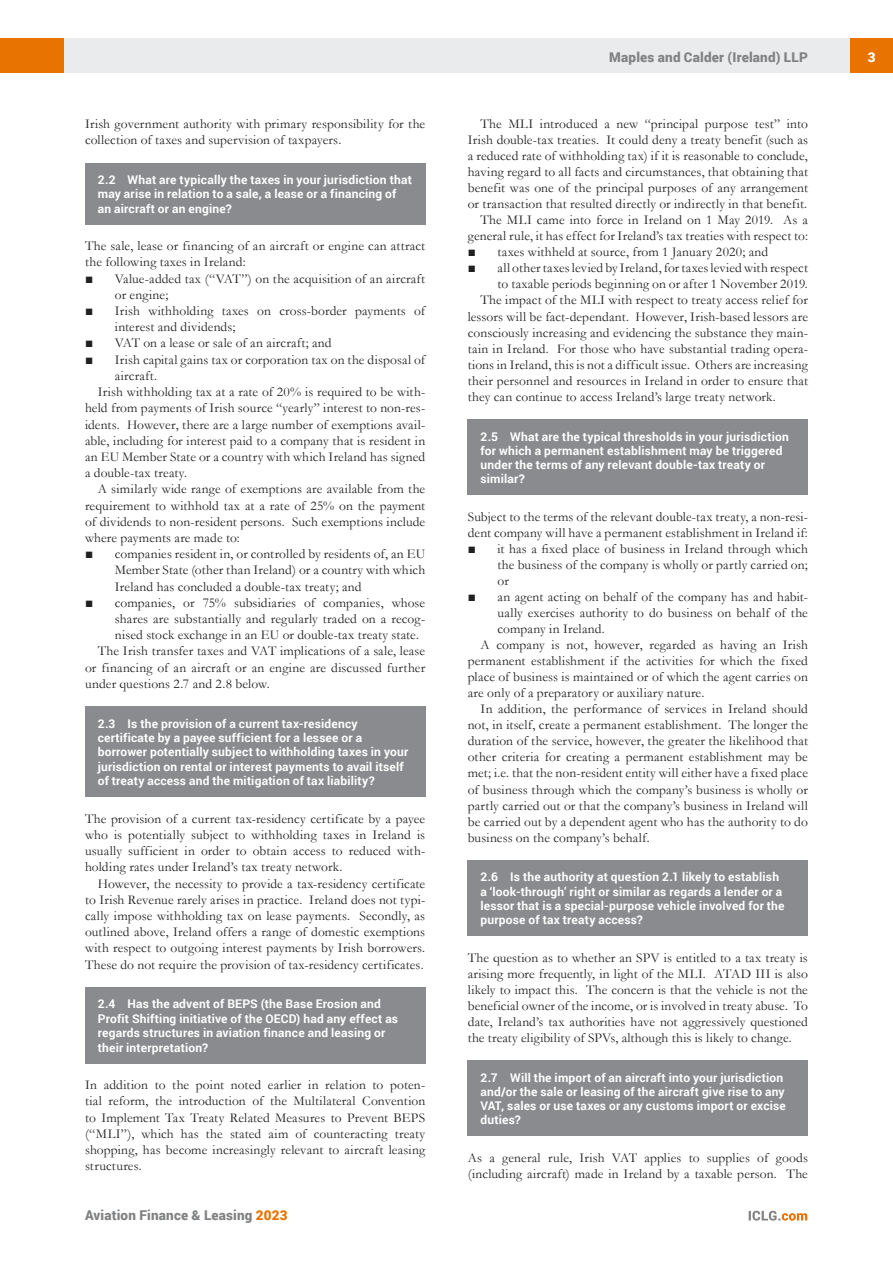
<style>
.page{position:relative;width:893px;height:1263px;background:#fff}
.page>*{position:absolute;margin:0;border:0;box-sizing:border-box;transform-origin:0 0}
.t1{font:13.5px/16.2px "Garamond";letter-spacing:.01em;color:#221f1f}
.t2{font:900 13.5px "Roboto";letter-spacing:.015em;color:#808284}
.t3{font:900 13.5px "Roboto";color:#fff}
.t4{font:700 12px/14.2px "Roboto";letter-spacing:.015em;color:#fff}
.s1{color:#e97301}
</style>
<div class="page">
<div style="left:64px;top:38px;width:786px;height:34px;background:#eaebec"></div>
<div style="left:850px;top:38px;width:43px;height:34px;background:#e97301"></div>
<div style="left:0;top:38px;width:64px;height:34px;background:#e97301"></div>
<svg style="left:749px;top:1211px;width:58px;height:9px"></svg>
<div style="left:468px;top:419px;width:340px;height:76px;background:#898b8e"></div>
<div style="left:468px;top:860px;width:340px;height:76px;background:#898b8e"></div>
<div style="left:468px;top:1060px;width:340px;height:76px;background:#898b8e"></div>
<div style="left:85px;top:163px;width:340px;height:62px;background:#898b8e"></div>
<div style="left:85px;top:706px;width:340px;height:91px;background:#898b8e"></div>
<div style="left:85px;top:987px;width:340px;height:76px;background:#898b8e"></div>
<p class="t1" style="left:85px;top:117px;width:342px">Irish government authority with primary responsibility for the collection of taxes and supervision of taxpayers.</p>
<p class="t4" style="left:98px;top:173px;width:316px">2.2 What are typically the taxes in your jurisdiction that may arise in relation to a sale, a lease or a financing of an aircraft or an engine?</p>
<p class="t1" style="left:85px;top:239px;width:342px">The sale, lease or financing of an aircraft or engine can attract the following taxes in Ireland:</p>
<p class="t1" style="left:115px;top:270px;width:312px;text-indent:-30px">■ Value-added tax (“VAT”) on the acquisition of an aircraft or engine;</p>
<p class="t1" style="left:115px;top:302px;width:312px;text-indent:-30px">■ Irish withholding taxes on cross-border payments of interest and dividends;</p>
<p class="t1" style="left:85px;top:335px;width:248px">■ VAT on a lease or sale of an aircraft; and</p>
<p class="t1" style="left:85px;top:351px;width:342px">■ Irish capital gains tax or corporation tax on the disposal of</p>
<p class="t1" style="left:115px;top:369px;width:44px">aircraft.</p>
<p class="t1" style="left:98px;top:385px;width:329px">Irish withholding tax at a rate of 20% is required to be with-</p>
<p class="t1" style="left:85px;top:401px;width:342px">held from payments of Irish source “yearly” interest to non-res-</p>
<p class="t1" style="left:85px;top:417px;width:342px">idents. However, there are a large number of exemptions avail-</p>
<p class="t1" style="left:85px;top:434px;width:342px">able, including for interest paid to a company that is resident in</p>
<p class="t1" style="left:85px;top:450px;width:342px">an EU Member State or a country with which Ireland has signed</p>
<p class="t1" style="left:85px;top:466px;width:104px">a double-tax treaty.</p>
<p class="t1" style="left:98px;top:482px;width:329px">A similarly wide range of exemptions are available from the</p>
<p class="t1" style="left:85px;top:498px;width:342px">requirement to withhold tax at a rate of 25% on the payment</p>
<p class="t1" style="left:85px;top:515px;width:342px">of dividends to non-resident persons. Such exemptions include</p>
<p class="t1" style="left:85px;top:531px;width:156px">where payments are made to:</p>
<p class="t1" style="left:115px;top:545px;width:312px;text-align:justify;text-indent:-30px">■ companies resident in, or controlled by residents of, an EU Member State (other than Ireland) or a country with which Ireland has concluded a double-tax treaty; and</p>
<p class="t1" style="left:85px;top:594px;width:342px">■ companies, or 75% subsidiaries of companies, whose</p>
<p class="t1" style="left:115px;top:612px;width:312px">shares are substantially and regularly traded on a recog-</p>
<p class="t1" style="left:115px;top:628px;width:306px">nised stock exchange in an EU or double-tax treaty state.</p>
<p class="t1" style="left:98px;top:644px;width:329px">The Irish transfer taxes and VAT implications of a sale, lease</p>
<p class="t1" style="left:85px;top:660px;width:342px">or financing of an aircraft or an engine are discussed further</p>
<p class="t1" style="left:85px;top:677px;width:186px">under questions 2.7 and 2.8 below.</p>
<p class="t4" style="left:98px;top:717px;width:312px">2.3 Is the provision of a current tax-residency certificate by a payee sufficient for a lessee or a borrower potentially subject to withholding taxes in your jurisdiction on rental or interest payments to avail itself of treaty access and the mitigation of tax liability?</p>
<p class="t1" style="left:85px;top:812px;width:342px;text-align:justify">The provision of a current tax-residency certificate by a payee who is potentially subject to withholding taxes in Ireland is usually sufficient in order to obtain access to reduced with&shy;holding rates under Ireland’s tax treaty network.</p>
<p class="t1" style="left:85px;top:876px;width:342px;text-align:justify;text-indent:13px">However, the necessity to provide a tax-residency certificate to Irish Revenue rarely arises in practice. Ireland does not typi&shy;cally impose withholding tax on lease payments. Secondly, as outlined above, Ireland offers a range of domestic exemptions with respect to outgoing interest payments by Irish borrowers.<br>These do not require the provision of tax-residency certificates.</p>
<p class="t4" style="left:98px;top:998px;width:302px">2.4 Has the advent of BEPS (the Base Erosion and Profit Shifting initiative of the OECD) had any effect as regards structures in aviation finance and leasing or their interpretation?</p>
<p class="t1" style="left:85px;top:1078px;width:342px;text-align:justify">In addition to the point noted earlier in relation to poten&shy;tial reform, the introduction of the Multilateral Convention to Implement Tax Treaty Related Measures to Prevent BEPS (“MLI”), which has the stated aim of counteracting treaty shopping, has become increasingly relevant to aircraft leasing structures.</p>
<p class="t2" style="left:85px;top:1210px;width:204px">Aviation Finance &amp; Leasing <span class="s1">2023</span></p>
<p class="t2" style="left:609px;top:52px;width:200px">Maples and Calder (Ireland) LLP</p>
<p class="t3" style="left:868px;top:52px;width:9px">3</p>
<p class="t1" style="left:468px;top:117px;width:342px;text-align:right">The MLI introduced a new “principal purpose test” into Irish double-tax treaties. It could deny a treaty benefit (such as a reduced rate of withholding tax) if it is reasonable to conclude, having regard to all facts and circumstances, that obtaining that benefit was one of the principal purposes of any arrangement or transaction that resulted directly or indirectly in that benefit.<br>The MLI came into force in Ireland on 1 May 2019. As a general rule, it has effect for Ireland’s tax treaties with respect to:</p>
<p class="t1" style="left:468px;top:244px;width:302px">■ taxes withheld at source, from 1 January 2020; and</p>
<p class="t1" style="left:468px;top:260px;width:342px">■ all other taxes levied by Ireland, for taxes levied with respect</p>
<p class="t1" style="left:497px;top:277px;width:312px">to taxable periods beginning on or after 1 November 2019.</p>
<p class="t1" style="left:480px;top:293px;width:329px">The impact of the MLI with respect to treaty access relief for</p>
<p class="t1" style="left:468px;top:309px;width:342px">lessors will be fact-dependant. However, Irish-based lessors are</p>
<p class="t1" style="left:468px;top:326px;width:342px">consciously increasing and evidencing the substance they main-</p>
<p class="t1" style="left:468px;top:342px;width:342px">tain in Ireland. For those who have substantial trading opera-</p>
<p class="t1" style="left:468px;top:358px;width:342px">tions in Ireland, this is not a difficult issue. Others are increasing</p>
<p class="t1" style="left:468px;top:374px;width:342px">their personnel and resources in Ireland in order to ensure that</p>
<p class="t1" style="left:468px;top:390px;width:310px">they can continue to access Ireland’s large treaty network.</p>
<p class="t4" style="left:480px;top:430px;width:310px">2.5 What are the typical thresholds in your jurisdiction for which a permanent establishment may be triggered under the terms of any relevant double-tax treaty or similar?</p>
<p class="t1" style="left:468px;top:510px;width:342px">Subject to the terms of the relevant double-tax treaty, a non-resi&shy;dent company will have a permanent establishment in Ireland if:</p>
<p class="t1" style="left:497px;top:540px;width:312px;text-align:justify;text-indent:-30px">■ it has a 昀椀xed place of business in Ireland through which the business of the company is wholly or partly carried on; or</p>
<p class="t1" style="left:468px;top:588px;width:342px">■ an agent acting on behalf of the company has and habit-</p>
<p class="t1" style="left:497px;top:606px;width:312px">ually exercises authority to do business on behalf of the</p>
<p class="t1" style="left:497px;top:622px;width:109px">company in Ireland.</p>
<p class="t1" style="left:480px;top:638px;width:329px">A company is not, however, regarded as having an Irish</p>
<p class="t1" style="left:468px;top:654px;width:342px">permanent establishment if the activities for which the fixed</p>
<p class="t1" style="left:468px;top:670px;width:342px">place of business is maintained or of which the agent carries on</p>
<p class="t1" style="left:468px;top:686px;width:238px">are only of a preparatory or auxiliary nature.</p>
<p class="t1" style="left:480px;top:702px;width:329px">In addition, the performance of services in Ireland should</p>
<p class="t1" style="left:468px;top:718px;width:342px">not, in itself, create a permanent establishment. The longer the</p>
<p class="t1" style="left:468px;top:734px;width:342px">duration of the service, however, the greater the likelihood that</p>
<p class="t1" style="left:468px;top:750px;width:342px">other criteria for creating a permanent establishment may be</p>
<p class="t1" style="left:468px;top:766px;width:342px">met; i.e. that the non-resident entity will either have a fixed place</p>
<p class="t1" style="left:468px;top:782px;width:342px">of business through which the company’s business is wholly or</p>
<p class="t1" style="left:468px;top:798px;width:342px">partly carried out or that the company’s business in Ireland will</p>
<p class="t1" style="left:468px;top:814px;width:342px">be carried out by a dependent agent who has the authority to do</p>
<p class="t1" style="left:468px;top:831px;width:183px">business on the company’s behalf.</p>
<p class="t4" style="left:480px;top:871px;width:306px">2.6 Is the authority at question 2.1 likely to establish a ‘look-through’ right or similar as regards a lender or a lessor that is a special-purpose vehicle involved for the purpose of tax treaty access?</p>
<p class="t1" style="left:468px;top:950px;width:342px;text-align:justify">The question as to whether an SPV is entitled to a tax treaty is arising more frequently, in light of the MLI. ATAD III is also likely to impact this. The concern is that the vehicle is not the beneficial owner of the income, or is involved in treaty abuse. To date, Ireland’s tax authorities have not aggressively questioned the treaty eligibility of SPVs, although this is likely to change.</p>
<p class="t4" style="left:480px;top:1071px;width:307px">2.7 Will the import of an aircraft into your jurisdiction and/or the sale or leasing of the aircraft give rise to any VAT, sales or use taxes or any customs import or excise duties?</p>
<p class="t1" style="left:468px;top:1151px;width:342px">As a general rule, Irish VAT applies to supplies of goods (including aircraft) made in Ireland by a taxable person. The</p>
</div>
